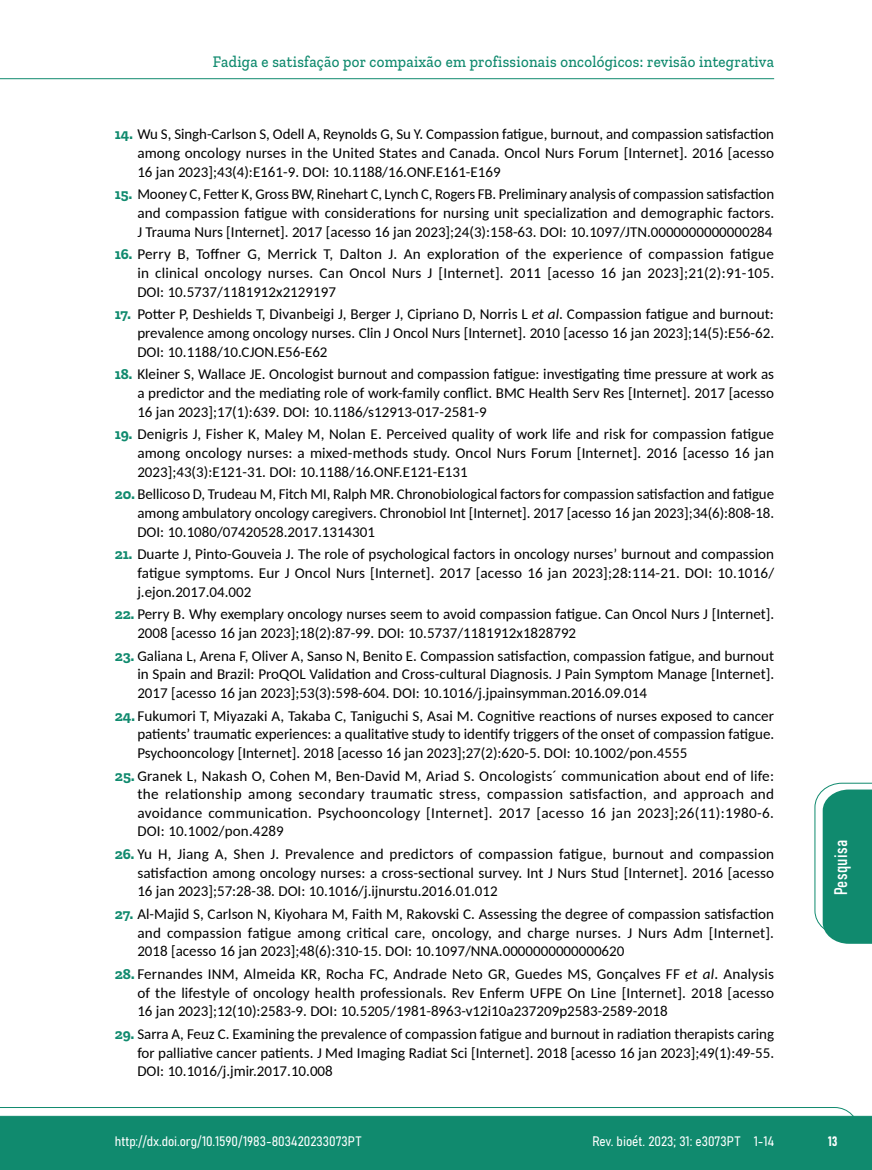
<style>
.page{position:relative;width:872px;height:1170px;background:#fff}
.page>*{position:absolute;margin:0;border:0;box-sizing:border-box;transform-origin:0 0}
.t1{font:18px "Bahnschrift";letter-spacing:.02em;color:#fff}
.t2{font:500 16.5px "Zilla Slab";letter-spacing:.02em;color:#108a6e;scale:.9 1}
.t3{font:15px/18.6px "Carlito";color:#000;text-align:justify}
.t4{font:13.5px "Bahnschrift";color:#fff}
.s1{font-family:"Zilla Slab";font-weight:700;color:#108a6e}
.s2{font-style:italic}
</style>
<div class="page">
<svg style="left:0;top:1107px;width:859px;height:62px;background:#2e9880"></svg>
<hr style="left:0;top:78px;width:774px;height:1px;background:#108a6e">
<svg style="left:814px;top:782px;width:58px;height:161px"></svg>
<p class="t2" style="left:213px;top:53px;width:625px">Fadiga e satisfação por compaixão em profissionais oncológicos: revisão integrativa</p>
<p class="t3" style="left:137px;top:124px;width:638px;text-indent:-22px"><span class="s1">14.</span> Wu S, Singh-Carlson S, Odell A, Reynolds G, Su Y. Compassion fatigue, burnout, and compassion satisfaction among oncology nurses in the United States and Canada. Oncol Nurs Forum [Internet]. 2016 [acesso 16 jan 2023];43(4):E161-9. DOI: 10.1188/16.ONF.E161-E169</p>
<p class="t3" style="left:137px;top:184px;width:638px;text-indent:-22px"><span class="s1">15.</span> Mooney C, Fetter K, Gross BW, Rinehart C, Lynch C, Rogers FB. Preliminary analysis of compassion satisfaction and compassion fatigue with considerations for nursing unit specialization and demographic factors.<br>J Trauma Nurs [Internet]. 2017 [acesso 16 jan 2023];24(3):158-63. DOI: 10.1097/JTN.0000000000000284</p>
<p class="t3" style="left:137px;top:244px;width:638px;text-indent:-22px"><span class="s1">16.</span> Perry B, Toffner G, Merrick T, Dalton J. An exploration of the experience of compassion fatigue in clinical oncology nurses. Can Oncol Nurs J [Internet]. 2011 [acesso 16 jan 2023];21(2):91-105.<br>DOI: 10.5737/1181912x2129197</p>
<p class="t3" style="left:137px;top:304px;width:638px;text-indent:-22px"><span class="s1">17.</span> Potter P, Deshields T, Divanbeigi J, Berger J, Cipriano D, Norris L <span class="s2">et al</span>. Compassion fatigue and burnout: prevalence among oncology nurses. Clin J Oncol Nurs [Internet]. 2010 [acesso 16 jan 2023];14(5):E56-62.<br>DOI: 10.1188/10.CJON.E56-E62</p>
<p class="t3" style="left:137px;top:364px;width:638px;text-indent:-22px"><span class="s1">18.</span> Kleiner S, Wallace JE. Oncologist burnout and compassion fatigue: investigating time pressure at work as a predictor and the mediating role of work-family conflict. BMC Health Serv Res [Internet]. 2017 [acesso 16 jan 2023];17(1):639. DOI: 10.1186/s12913-017-2581-9</p>
<p class="t3" style="left:137px;top:424px;width:638px;text-indent:-22px"><span class="s1">19.</span> Denigris J, Fisher K, Maley M, Nolan E. Perceived quality of work life and risk for compassion fatigue among oncology nurses: a mixed-methods study. Oncol Nurs Forum [Internet]. 2016 [acesso 16 jan 2023];43(3):E121-31. DOI: 10.1188/16.ONF.E121-E131</p>
<p class="t3" style="left:137px;top:484px;width:638px;text-indent:-22px"><span class="s1">20.</span> Bellicoso D, Trudeau M, Fitch MI, Ralph MR. Chronobiological factors for compassion satisfaction and fatigue among ambulatory oncology caregivers. Chronobiol Int [Internet]. 2017 [acesso 16 jan 2023];34(6):808-18.<br>DOI: 10.1080/07420528.2017.1314301</p>
<p class="t3" style="left:137px;top:544px;width:638px;text-indent:-22px"><span class="s1">21.</span> Duarte J, Pinto-Gouveia J. The role of psychological factors in oncology nurses’ burnout and compassion fatigue symptoms. Eur J Oncol Nurs [Internet]. 2017 [acesso 16 jan 2023];28:114-21. DOI: 10.1016/ j.ejon.2017.04.002</p>
<p class="t3" style="left:137px;top:604px;width:638px;text-indent:-22px"><span class="s1">22.</span> Perry B. Why exemplary oncology nurses seem to avoid compassion fatigue. Can Oncol Nurs J [Internet].<br>2008 [acesso 16 jan 2023];18(2):87-99. DOI: 10.5737/1181912x1828792</p>
<p class="t3" style="left:137px;top:645px;width:638px;text-indent:-22px"><span class="s1">23.</span> Galiana L, Arena F, Oliver A, Sanso N, Benito E. Compassion satisfaction, compassion fatigue, and burnout in Spain and Brazil: ProQOL Validation and Cross-cultural Diagnosis. J Pain Symptom Manage [Internet].<br>2017 [acesso 16 jan 2023];53(3):598-604. DOI: 10.1016/j.jpainsymman.2016.09.014</p>
<p class="t3" style="left:137px;top:705px;width:638px;text-indent:-22px"><span class="s1">24.</span> Fukumori T, Miyazaki A, Takaba C, Taniguchi S, Asai M. Cognitive reactions of nurses exposed to cancer patients’ traumatic experiences: a qualitative study to identify triggers of the onset of compassion fatigue.<br>Psychooncology [Internet]. 2018 [acesso 16 jan 2023];27(2):620-5. DOI: 10.1002/pon.4555</p>
<p class="t3" style="left:137px;top:765px;width:638px;text-indent:-22px"><span class="s1">25.</span> Granek L, Nakash O, Cohen M, Ben-David M, Ariad S. Oncologists´ communication about end of life: the relationship among secondary traumatic stress, compassion satisfaction, and approach and avoidance communication. Psychooncology [Internet]. 2017 [acesso 16 jan 2023];26(11):1980-6.<br>DOI: 10.1002/pon.4289</p>
<p class="t3" style="left:137px;top:844px;width:638px;text-indent:-22px"><span class="s1">26.</span> Yu H, Jiang A, Shen J. Prevalence and predictors of compassion fatigue, burnout and compassion satisfaction among oncology nurses: a cross-sectional survey. Int J Nurs Stud [Internet]. 2016 [acesso 16 jan 2023];57:28-38. DOI: 10.1016/j.ijnurstu.2016.01.012</p>
<p class="t3" style="left:137px;top:904px;width:638px;text-indent:-22px"><span class="s1">27.</span> Al-Majid S, Carlson N, Kiyohara M, Faith M, Rakovski C. Assessing the degree of compassion satisfaction and compassion fatigue among critical care, oncology, and charge nurses. J Nurs Adm [Internet].<br>2018 [acesso 16 jan 2023];48(6):310-15. DOI: 10.1097/NNA.0000000000000620</p>
<p class="t3" style="left:137px;top:964px;width:638px;text-indent:-22px"><span class="s1">28.</span> Fernandes INM, Almeida KR, Rocha FC, Andrade Neto GR, Guedes MS, Gonçalves FF <span class="s2">et al</span>. Analysis of the lifestyle of oncology health professionals. Rev Enferm UFPE On Line [Internet]. 2018 [acesso 16 jan 2023];12(10):2583-9. DOI: 10.5205/1981-8963-v12i10a237209p2583-2589-2018</p>
<p class="t3" style="left:137px;top:1024px;width:638px;text-indent:-22px"><span class="s1">29.</span> Sarra A, Feuz C. Examining the prevalence of compassion fatigue and burnout in radiation therapists caring for palliative cancer patients. J Med Imaging Radiat Sci [Internet]. 2018 [acesso 16 jan 2023];49(1):49-55.<br>DOI: 10.1016/j.jmir.2017.10.008</p>
<p class="t1" style="left:827px;top:895px;width:57px;rotate:-90deg">Pesquisa</p>
<p class="t4" style="left:115px;top:1131px;width:248px">http://dx.doi.org/10.1590/1983-803420233073PT</p>
<p class="t4" style="left:592px;top:1131px;width:183px">Rev. bioét. 2023; 31: e3073PT 1-14</p>
<p class="t4" style="left:828px;top:1130px;width:11px">13</p>
</div>
